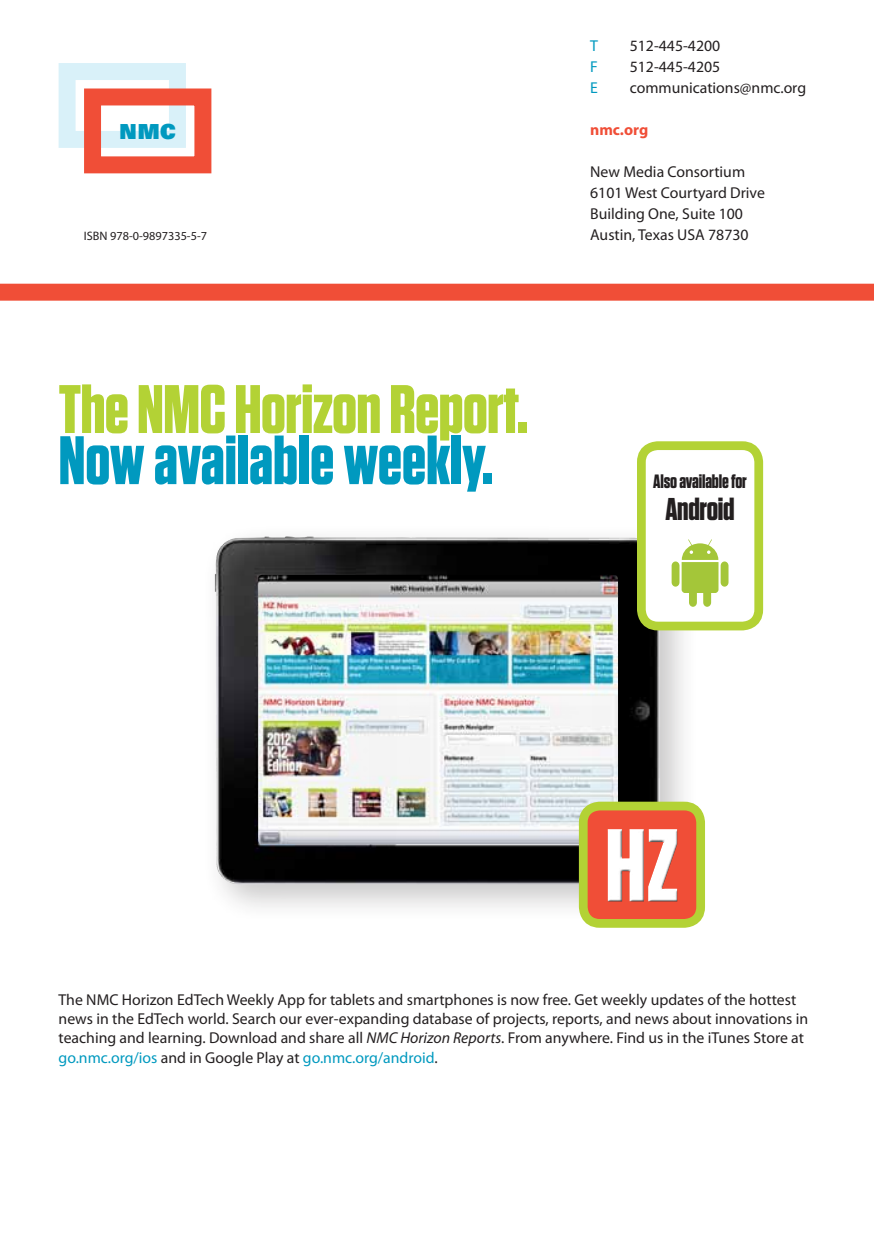
<style>
.page{position:relative;width:874px;height:1241px;background:#fff}
.page>*{position:absolute;margin:0;border:0;box-sizing:border-box;transform-origin:0 0}
.t1{font:700 103.42px "Tungsten";color:#fff}
.t2{font:700 68.42px "Tungsten";letter-spacing:-.01em;color:#b3d235}
.t3{font:700 68.42px "Tungsten";color:#0099bf}
.t4{font:700 31.5px "Tungsten";letter-spacing:-.01em;color:#231f20}
.t5{font:900 20.65px "Univers";color:#0099bf}
.t6{font:700 19.25px "Tungsten";letter-spacing:-.01em;color:#231f20}
.t7{font:15.75px/19.2px "Myriad Pro";color:#231f20}
.t8{font:700 15.75px "Myriad Pro";color:#f04e37}
.t9{font:15.75px "Myriad Pro";color:#0099bf}
.t10{font:12.25px "Myriad Pro";color:#231f20}
.s1{font-style:italic}
.s2{color:#0099bf}
</style>
<div class="page">
<div style="left:0;top:284px;width:873px;height:16px;background:#f04e37"></div>
<div style="left:59px;top:63px;width:127px;height:85px;border:17px solid #d9f1f9"></div>
<div style="left:84px;top:88px;width:127px;height:85px;border:17px solid #f04e37"></div>
<div style="left:199px;top:520px;width:498px;height:401px;background:#231f20;opacity:.25"></div>
<img style="left:215px;top:536px;width:444px;height:348px">
<img style="left:258px;top:574px;width:359px;height:270px">
<div style="left:583px;top:806px;width:117px;height:117px;background:#f04e37;border-radius:17px"></div>
<div style="left:578px;top:801px;width:126px;height:126px;border:9px solid #b3d235;border-radius:17px"></div>
<div style="left:605px;top:827px;width:74px;height:77px;background:#231f20;opacity:.75"></div>
<div style="left:641px;top:445px;width:117px;height:181px;background:#fff;border-radius:17px"></div>
<svg style="left:681px;top:539px;width:37px;height:67px"></svg>
<div style="left:671px;top:561px;width:8px;height:25px;background:#a4c639;border-radius:4px"></div>
<div style="left:720px;top:561px;width:8px;height:25px;background:#a4c639;border-radius:4px"></div>
<div style="left:636px;top:441px;width:126px;height:189px;border:9px solid #b3d235;border-radius:17px"></div>
<h3 class="t5" style="left:119px;top:118px;width:58px">NMC</h3>
<p class="t9" style="left:590px;top:36px;width:9px">T</p>
<p class="t7" style="left:629px;top:36px;width:92px">512-445-4200</p>
<p class="t9" style="left:590px;top:57px;width:9px">F</p>
<p class="t7" style="left:629px;top:57px;width:92px">512-445-4205</p>
<p class="t9" style="left:590px;top:78px;width:9px">E</p>
<p class="t7" style="left:629px;top:78px;width:178px">communications@nmc.org</p>
<p class="t8" style="left:590px;top:120px;width:60px">nmc.org</p>
<p class="t7" style="left:590px;top:161px;width:176px;line-height:21px">New Media Consortium<br>6101 West Courtyard Drive<br>Building One, Suite 100</p>
<p class="t10" style="left:84px;top:229px;width:125px">ISBN 978-0-9897335-5-7</p>
<p class="t7" style="left:590px;top:225px;width:160px">Austin, Texas USA 78730</p>
<h2 class="t2" style="left:59px;top:372px;width:470px">The NMC Horizon Report.</h2>
<h2 class="t3" style="left:59px;top:423px;width:436px">Now available weekly.</h2>
<p class="t6" style="left:653px;top:471px;width:95px">Also available for</p>
<h3 class="t4" style="left:665px;top:492px;width:71px">Android</h3>
<h1 class="t1" style="left:604px;top:810px;width:75px">HZ</h1>
<p class="t7" style="left:59px;top:989px;width:750px">The NMC Horizon EdTech Weekly App for tablets and smartphones is now free. Get weekly updates of the hottest news in the EdTech world. Search our ever-expanding database of projects, reports, and news about innovations in teaching and learning. Download and share all <span class="s1">NMC Horizon Reports</span>. From anywhere. Find us in the iTunes Store at <span class="s2">go.nmc.org/ios</span> and in Google Play at <span class="s2">go.nmc.org/android</span>.</p>
</div>
